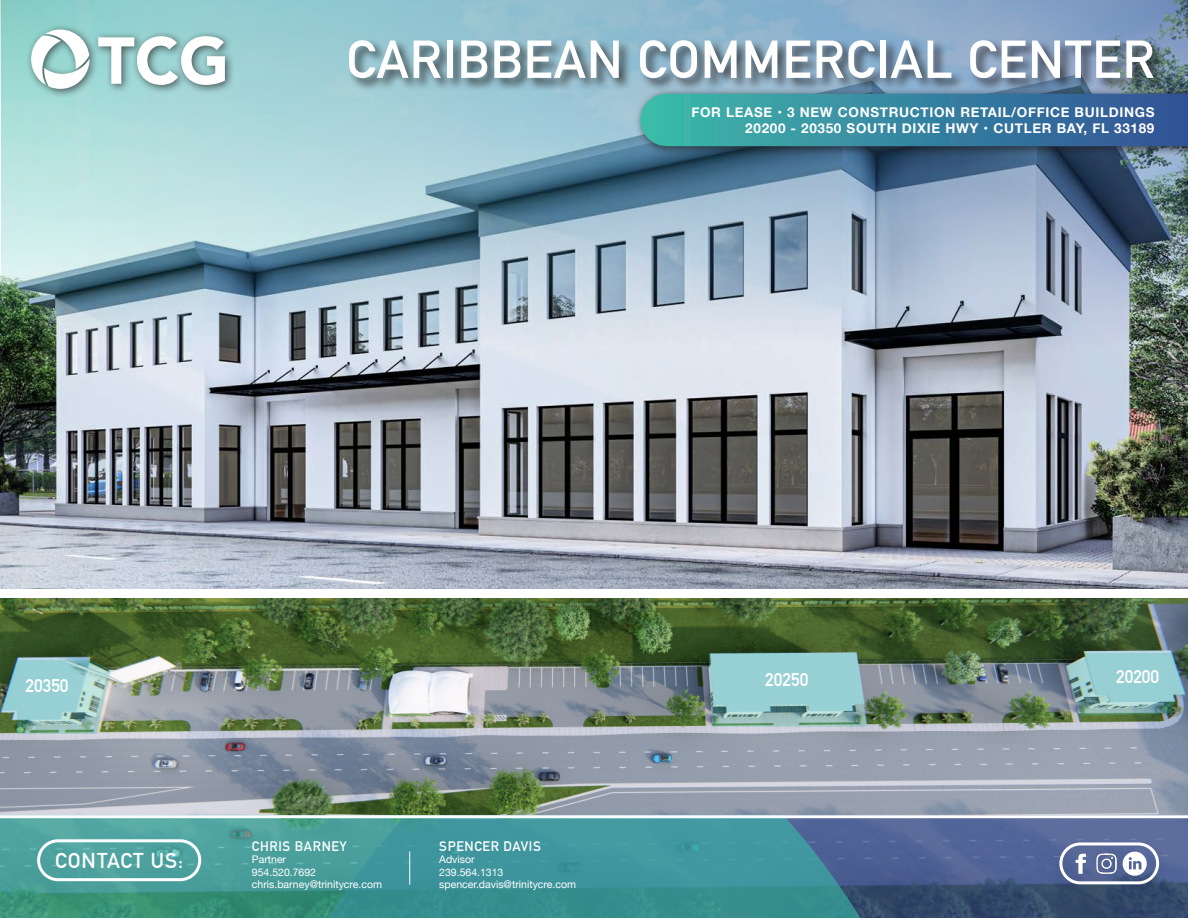
<style>
.page{position:relative;width:1188px;height:918px;background:#fff}
.page>*{position:absolute;margin:0;border:0;box-sizing:border-box;transform-origin:0 0}
.t1{font:700 52.5px "DIN Alternate";letter-spacing:.02em;color:#fff}
.t2{font:700 21px "DIN Alternate";letter-spacing:.05em;color:#fff}
.t3{font:700 18px "DIN Alternate";color:#fff}
.t4{font:700 13.5px "Helvetica Neue";letter-spacing:.05em;color:#fff}
.t5{font:700 13.5px "DIN Alternate";letter-spacing:.05em;color:#fff}
.t6{font:10.5px "Helvetica Neue";color:#fff}
</style>
<div class="page">
<img style="left:0;top:598px;width:1188px;height:217px">
<img style="left:1px;top:0;width:1187px;height:689px">
<div style="left:25px;top:23px;width:210px;height:76px;background:#231f20;opacity:.7"></div>
<svg style="left:31px;top:30px;width:59px;height:59px"></svg>
<svg style="left:98px;top:36px;width:127px;height:49px"></svg>
<div style="left:347px;top:38px;width:820px;height:55px;background:#231f20;opacity:.75"></div>
<div style="left:635px;top:88px;width:553px;height:69px;background:#231f20;opacity:.75"></div>
<div style="left:667px;top:94px;width:521px;height:52px;background:linear-gradient(to right,#3db5aa,#315096)"></div>
<div style="left:0;top:589px;width:1188px;height:8px;background:#fff"></div>
<svg style="left:933px;top:818px;width:255px;height:100px;background:#485b86"></svg>
<svg style="left:0;top:818px;width:933px;height:100px;background:#429195"></svg>
<hr style="left:409px;top:852px;width:1px;height:32px;background:#fff">
<div style="left:37px;top:839px;width:164px;height:42px;border:3px solid #fff;border-radius:19px"></div>
<div style="left:1054px;top:836px;width:115px;height:59px;background:#231f20;opacity:.1"></div>
<div style="left:1059px;top:842px;width:100px;height:42px;border:3px solid #fff;border-radius:19px"></div>
<img style="left:1px;top:660px;width:110px;height:74px">
<img style="left:1070px;top:849px;width:48px;height:29px">
<svg style="left:1118px;top:846px;width:30px;height:33px"></svg>
<svg style="left:709px;top:653px;width:158px;height:74px;background:#91c4c5"></svg>
<img style="left:1065px;top:653px;width:122px;height:63px">
<p class="t1" style="left:346px;top:19px;width:810px">CARIBBEAN COMMERCIAL CENTER</p>
<p class="t4" style="left:691px;top:101px;width:465px">FOR LEASE • 3 NEW CONSTRUCTION RETAIL/OFFICE BUILDINGS</p>
<p class="t4" style="left:745px;top:118px;width:411px">20200 - 20350 SOUTH DIXIE HWY • CUTLER BAY, FL 33189</p>
<p class="t3" style="left:25px;top:672px;width:45px">20350</p>
<p class="t3" style="left:765px;top:666px;width:45px">20250</p>
<p class="t3" style="left:1116px;top:663px;width:45px">20200</p>
<p class="t2" style="left:55px;top:845px;width:130px">CONTACT US:</p>
<p class="t5" style="left:252px;top:836px;width:96px">CHRIS BARNEY</p>
<p class="t6" style="left:252px;top:852px;width:36px">Partner</p>
<p class="t6" style="left:252px;top:865px;width:66px">954.520.7692</p>
<p class="t6" style="left:252px;top:877px;width:132px">chris.barney@trinitycre.com</p>
<p class="t5" style="left:439px;top:836px;width:103px">SPENCER DAVIS</p>
<p class="t6" style="left:439px;top:852px;width:37px">Advisor</p>
<p class="t6" style="left:439px;top:865px;width:66px">239.564.1313</p>
<p class="t6" style="left:439px;top:877px;width:138px">spencer.davis@trinitycre.com</p>
</div>
